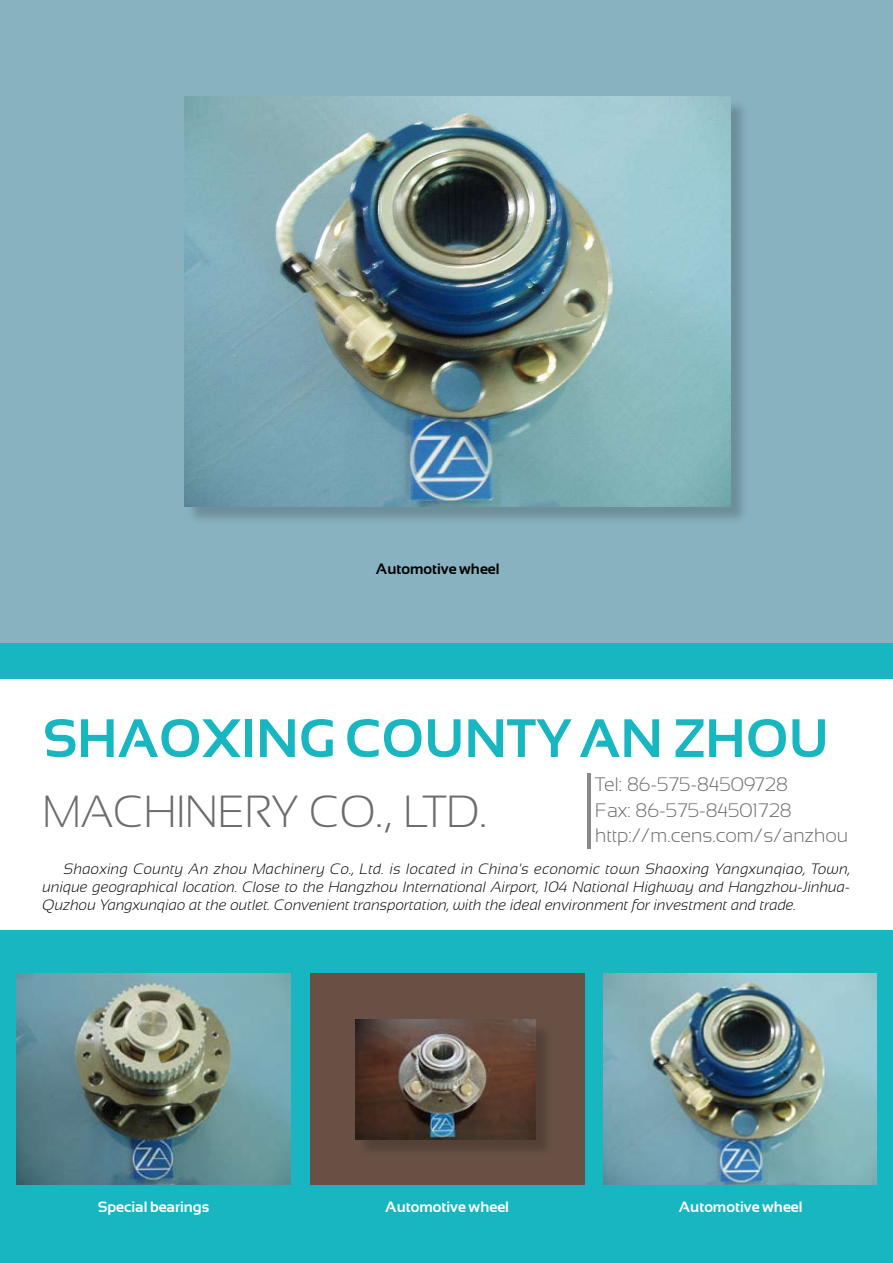
<style>
.page{position:relative;width:893px;height:1263px;background:#fff}
.page>*{position:absolute;margin:0;border:0;box-sizing:border-box;transform-origin:0 0}
.t1{font:700 54px "Sansation";color:#17b6c0}
.t2{font:300 45px "Sansation";color:#6d6c6c}
.t3{font:300 19.5px/25.5px "Sansation";color:#6d6c6c}
.t4{font:italic 300 15px/18px "Sansation";color:#000;text-align:justify}
.t5{font:700 15px "Sansation";color:#fff}
.t6{font:700 15px "Sansation";color:#000}
</style>
<div class="page">
<div style="left:0;top:0;width:893px;height:651px;background:#88b2c0"></div>
<div style="left:0;top:643px;width:893px;height:620px;background:#17b6c0"></div>
<div style="left:0;top:679px;width:893px;height:251px;background:#fff"></div>
<div style="left:310px;top:973px;width:274px;height:212px;background:#685044"></div>
<hr style="left:587px;top:773px;width:3px;height:76px;background:#86888a">
<div style="left:186px;top:99px;width:569px;height:432px;background:#000;opacity:.2"></div>
<img style="left:184px;top:96px;width:546px;height:410px">
<img style="left:604px;top:973px;width:272px;height:211px">
<img style="left:17px;top:973px;width:274px;height:212px">
<div style="left:357px;top:1022px;width:203px;height:142px;background:#000;opacity:.2"></div>
<img style="left:355px;top:1019px;width:180px;height:120px">
<p class="t6" style="left:376px;top:560px;width:125px">Automotive wheel</p>
<h1 class="t1" style="left:43px;top:708px;width:788px">Shaoxing County An Zhou</h1>
<h2 class="t2" style="left:43px;top:787px;width:446px">Machinery Co., Ltd.</h2>
<h3 class="t3" style="left:595px;top:772px;width:254px">Tel: 86-575-84509728<br>Fax: 86-575-84501728 http://m.cens.com/s/anzhou</h3>
<p class="t4" style="left:43px;top:860px;width:809px;text-indent:21px">Shaoxing County An zhou Machinery Co., Ltd. is located in China's economic town Shaoxing Yangxunqiao, Town, unique geographical location. Close to the Hangzhou International Airport, 104 National Highway and Hangzhou-Jinhua-Quzhou Yangxunqiao at the outlet. Convenient transportation, with the ideal environment for investment and trade.</p>
<p class="t5" style="left:98px;top:1199px;width:113px">Special bearings</p>
<p class="t5" style="left:385px;top:1199px;width:125px">Automotive wheel</p>
<p class="t5" style="left:679px;top:1199px;width:125px">Automotive wheel</p>
</div>
